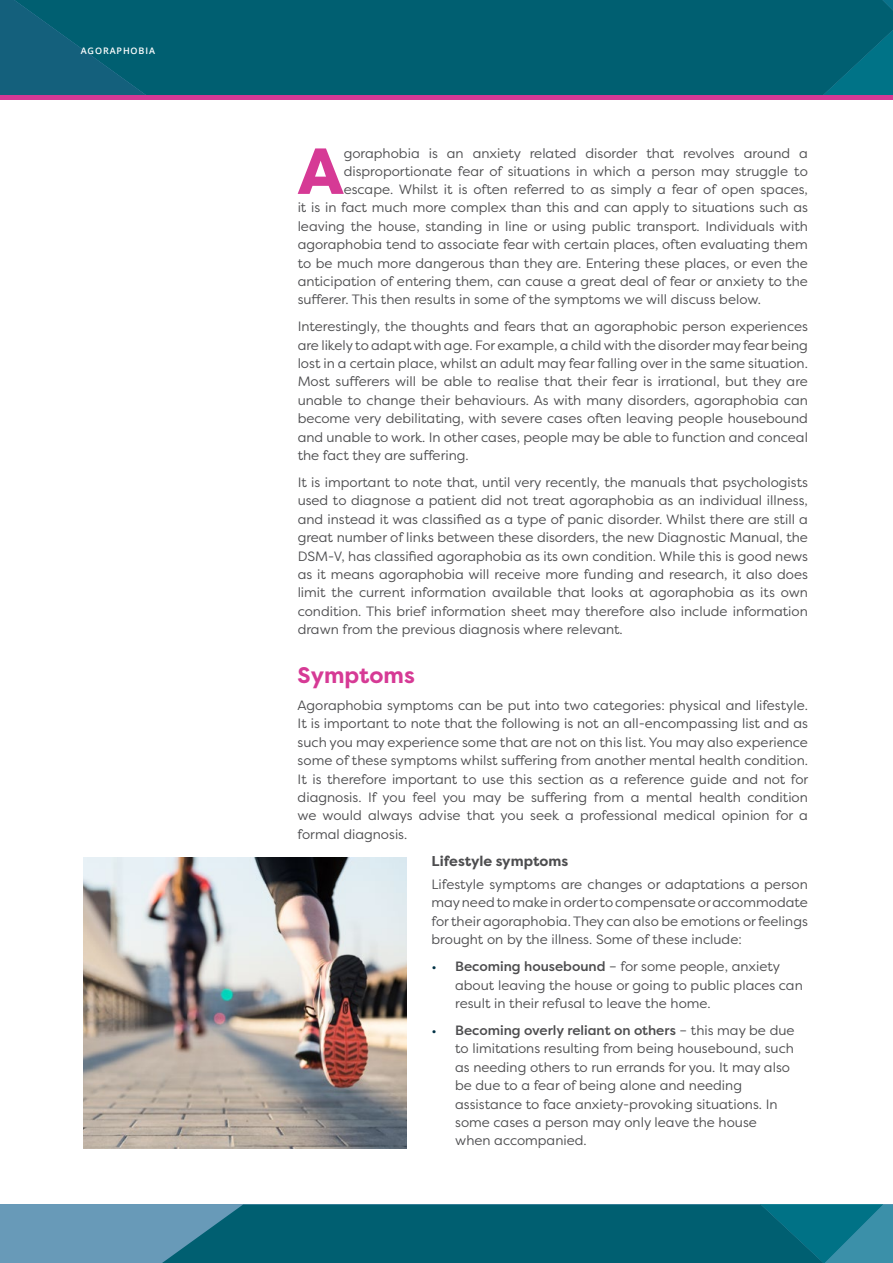
<style>
.page{position:relative;width:893px;height:1263px;background:#fff}
.page>*{position:absolute;margin:0;border:0;box-sizing:border-box;transform-origin:0 0}
.t1{font:800 64.95px "Filson Pro";color:#d63a95}
.t2{font:700 22.5px "Filson Pro";color:#d63a95}
.t3{font:700 14.25px "Filson Pro";color:#4d4d4f}
.t4{font:13.5px/18.5px "Filson Pro";color:#4d4d4f;text-align:justify}
.t5{font:600 9px "Open Sans";letter-spacing:.1em;color:#fff}
.s1{color:#003145}
.s2{font-weight:500}
</style>
<div class="page">
<img style="left:83px;top:858px;width:323px;height:290px">
<div style="left:0;top:1204px;width:893px;height:59px;background:#689ab8"></div>
<svg style="left:162px;top:1204px;width:731px;height:59px"></svg>
<div style="left:149px;top:0;width:744px;height:95px;background:#005f71"></div>
<svg style="left:0;top:0;width:149px;height:95px"></svg>
<div style="left:0;top:95px;width:893px;height:5px;background:#d53995"></div>
<p class="t5" style="left:81px;top:45px;width:76px">AGORAPHOBIA</p>
<h1 class="t1" style="left:298px;top:131px;width:48px">A</h1>
<p class="t4" style="left:344px;top:144px;width:466px">goraphobia is an anxiety related disorder that revolves around a</p>
<p class="t4" style="left:344px;top:162px;width:466px">disproportionate fear of situations in which a person may struggle to</p>
<p class="t4" style="left:344px;top:180px;width:466px">escape. Whilst it is often referred to as simply a fear of open spaces,</p>
<p class="t4" style="left:298px;top:198px;width:512px">it is in fact much more complex than this and can apply to situations such as</p>
<p class="t4" style="left:298px;top:216px;width:512px">leaving the house, standing in line or using public transport. Individuals with</p>
<p class="t4" style="left:298px;top:235px;width:512px">agoraphobia tend to associate fear with certain places, often evaluating them</p>
<p class="t4" style="left:298px;top:253px;width:512px">to be much more dangerous than they are. Entering these places, or even the</p>
<p class="t4" style="left:298px;top:272px;width:512px">anticipation of entering them, can cause a great deal of fear or anxiety to the</p>
<p class="t4" style="left:298px;top:290px;width:465px">sufferer. This then results in some of the symptoms we will discuss below.</p>
<p class="t4" style="left:298px;top:317px;width:512px">Interestingly, the thoughts and fears that an agoraphobic person experiences are likely to adapt with age. For example, a child with the disorder may fear being lost in a certain place, whilst an adult may fear falling over in the same situation.<br>Most sufferers will be able to realise that their fear is irrational, but they are unable to change their behaviours. As with many disorders, agoraphobia can become very debilitating, with severe cases often leaving people housebound and unable to work. In other cases, people may be able to function and conceal the fact they are suffering.</p>
<p class="t4" style="left:298px;top:473px;width:512px">It is important to note that, until very recently, the manuals that psychologists used to diagnose a patient did not treat agoraphobia as an individual illness, and instead it was classified as a type of panic disorder. Whilst there are still a great number of links between these disorders, the new Diagnostic Manual, the DSM-V, has classified agoraphobia as its own condition. While this is good news as it means agoraphobia will receive more funding and research, it also does limit the current information available that looks at agoraphobia as its own condition. This brief information sheet may therefore also include information drawn from the previous diagnosis where relevant.</p>
<h2 class="t2" style="left:298px;top:661px;width:119px">Symptoms</h2>
<p class="t4" style="left:298px;top:695px;width:512px">Agoraphobia symptoms can be put into two categories: physical and lifestyle.<br>It is important to note that the following is not an all-encompassing list and as such you may experience some that are not on this list. You may also experience some of these symptoms whilst suffering from another mental health condition.<br>It is therefore important to use this section as a reference guide and not for diagnosis. If you feel you may be suffering from a mental health condition we would always advise that you seek a professional medical opinion for a formal diagnosis.</p>
<p class="t3" style="left:432px;top:852px;width:138px">Lifestyle symptoms</p>
<p class="t4" style="left:432px;top:875px;width:378px">Lifestyle symptoms are changes or adaptations a person may need to make in order to compensate or accommodate for their agoraphobia. They can also be emotions or feelings brought on by the illness. Some of these include:</p>
<p class="t4" style="left:455px;top:957px;width:349px;text-align:left;text-indent:-24px"><span class="s1">•</span> <span class="s2">Becoming housebound</span> – for some people, anxiety about leaving the house or going to public places can result in their refusal to leave the home.</p>
<p class="t4" style="left:455px;top:1020px;width:341px;text-align:left;text-indent:-24px"><span class="s1">•</span> <span class="s2">Becoming overly reliant on others</span> – this may be due to limitations resulting from being housebound, such as needing others to run errands for you. It may also be due to a fear of being alone and needing assistance to face anxiety-provoking situations. In some cases a person may only leave the house when accompanied.</p>
</div>
